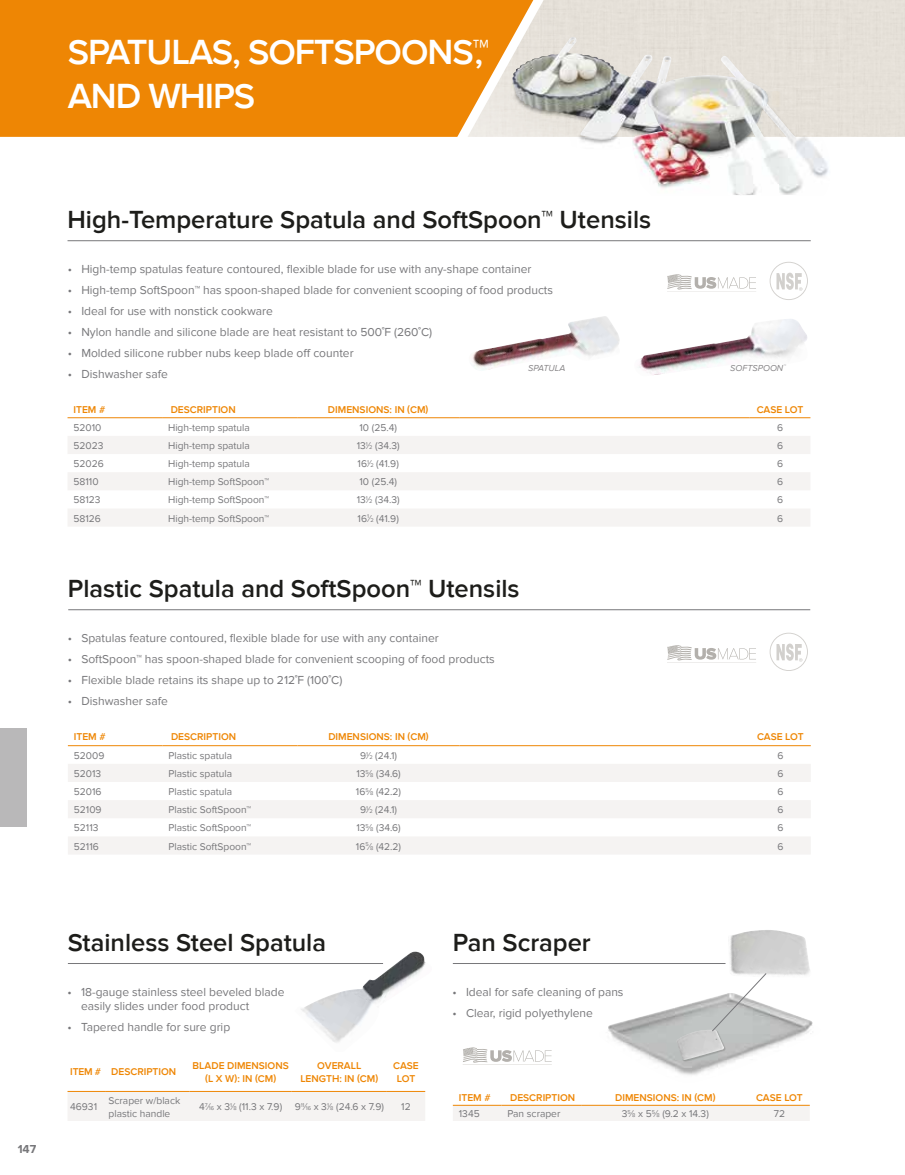
<style>
.page{position:relative;width:905px;height:1175px;background:#fff}
.page>*{position:absolute;margin:0;border:0;box-sizing:border-box;transform-origin:0 0}
.t1{font:600 36px/43.2px "Proxima Nova";letter-spacing:-.03em;color:#fff}
.t2{font:600 25.5px "Proxima Nova";color:#1d1d1a}
.t3{font:12px/14.4px "Proxima Nova";color:#77777a}
.t4{font:700 12px "Proxima Nova";color:#77777a}
.t5{font:10.2px/13.5px "Proxima Nova";color:#77777a}
.t6{font:600 10.2px/12.3px "Proxima Nova";color:#ee8604;text-align:center}
.t7{font:italic 9px "Proxima Nova";color:#888688}
.s1{font-size:5.55px}
</style>
<div class="page">
<div style="left:0;top:0;width:436px;height:137px;background:#ee8604"></div>
<svg style="left:436px;top:0;width:132px;height:137px;background:#eea64c"></svg>
<div style="left:0;top:728px;width:27px;height:98px;background:#b9b8b9"></div>
<img style="left:301px;top:951px;width:125px;height:92px">
<img style="left:608px;top:998px;width:205px;height:77px">
<div style="left:676px;top:1030px;width:49px;height:31px;background:#1d1d1a;opacity:.2"></div>
<img style="left:676px;top:1029px;width:48px;height:31px">
<img style="left:730px;top:930px;width:80px;height:46px">
<img style="left:472px;top:316px;width:148px;height:54px">
<img style="left:639px;top:319px;width:168px;height:56px">
<img style="left:508px;top:37px;width:190px;height:107px">
<img style="left:512px;top:37px;width:183px;height:103px">
<img style="left:634px;top:56px;width:193px;height:139px">
<hr style="left:68px;top:609px;width:742px;height:1px;background:#77777a">
<div style="left:68px;top:1090px;width:357px;height:30px;background:#f5f3f2"></div>
<hr style="left:68px;top:1091px;width:38px;height:1px;background:#ee8604">
<hr style="left:106px;top:1091px;width:84px;height:1px;background:#ee8604">
<hr style="left:190px;top:1091px;width:102px;height:1px;background:#ee8604">
<hr style="left:292px;top:1091px;width:95px;height:1px;background:#ee8604">
<hr style="left:387px;top:1091px;width:38px;height:1px;background:#ee8604">
<svg style="left:711px;top:973px;width:55px;height:58px"></svg>
<div style="left:453px;top:1105px;width:356px;height:15px;background:#f5f3f2"></div>
<hr style="left:453px;top:1104px;width:48px;height:1px;background:#ee8604">
<hr style="left:501px;top:1104px;width:80px;height:1px;background:#ee8604">
<hr style="left:581px;top:1104px;width:168px;height:1px;background:#ee8604">
<hr style="left:749px;top:1104px;width:60px;height:1px;background:#ee8604">
<hr style="left:68px;top:240px;width:742px;height:1px;background:#77777a">
<svg style="left:68px;top:418px;width:742px;height:1px"></svg>
<svg style="left:68px;top:436px;width:742px;height:90px;fill:#f5f3f2"></svg>
<hr style="left:68px;top:417px;width:94px;height:1px;background:#ee8604">
<hr style="left:162px;top:417px;width:135px;height:1px;background:#ee8604">
<hr style="left:297px;top:417px;width:162px;height:1px;background:#ee8604">
<hr style="left:459px;top:417px;width:290px;height:1px;background:#ee8604">
<hr style="left:749px;top:417px;width:61px;height:1px;background:#ee8604">
<svg style="left:68px;top:764px;width:742px;height:90px;fill:#f5f3f2"></svg>
<hr style="left:68px;top:745px;width:94px;height:1px;background:#ee8604">
<hr style="left:162px;top:745px;width:135px;height:1px;background:#ee8604">
<hr style="left:297px;top:745px;width:162px;height:1px;background:#ee8604">
<hr style="left:459px;top:745px;width:291px;height:1px;background:#ee8604">
<hr style="left:750px;top:745px;width:60px;height:1px;background:#ee8604">
<hr style="left:68px;top:963px;width:315px;height:1px;background:#77777a">
<hr style="left:453px;top:963px;width:272px;height:1px;background:#77777a">
<svg style="left:769px;top:262px;width:38px;height:38px"></svg>
<svg style="left:769px;top:632px;width:38px;height:39px"></svg>
<svg style="left:667px;top:274px;width:89px;height:16px"></svg>
<svg style="left:667px;top:645px;width:89px;height:16px"></svg>
<svg style="left:463px;top:1047px;width:88px;height:16px"></svg>
<h1 class="t1" style="left:68px;top:31px;width:423px">SPATULAS, SOFTSPOONS™,<br>AND WHIPS</h1>
<h2 class="t2" style="left:68px;top:205px;width:585px">High-Temperature Spatula and SoftSpoon™ Utensils</h2>
<p class="t3" style="left:68px;top:262px;width:465px">• High-temp spatulas feature contoured, flexible blade for use with any-shape container</p>
<p class="t3" style="left:68px;top:283px;width:486px">• High-temp SoftSpoon™ has spoon-shaped blade for convenient scooping of food products</p>
<p class="t3" style="left:68px;top:304px;width:207px">• Ideal for use with nonstick cookware</p>
<p class="t3" style="left:68px;top:325px;width:366px">• Nylon handle and silicone blade are heat resistant to 500˚F (260˚C)</p>
<p class="t3" style="left:68px;top:346px;width:287px">• Molded silicone rubber nubs keep blade off counter</p>
<p class="t3" style="left:68px;top:367px;width:102px">• Dishwasher safe</p>
<p class="t7" style="left:528px;top:363px;width:39px">SPATULA</p>
<p class="t7" style="left:730px;top:363px;width:57px">SOFTSPOON<sup>™</sup></p>
<p class="t6" style="left:74px;top:403px;width:33px">ITEM #</p>
<p class="t6" style="left:171px;top:403px;width:67px">DESCRIPTION</p>
<p class="t6" style="left:328px;top:403px;width:102px">DIMENSIONS: IN (CM)</p>
<p class="t6" style="left:756px;top:403px;width:48px">CASE LOT</p>
<p class="t5" style="left:74px;top:421px;width:29px">52010</p>
<p class="t5" style="left:168px;top:421px;width:83px">High-temp spatula</p>
<p class="t5" style="left:359px;top:421px;width:39px">10 (25.4)</p>
<p class="t5" style="left:777px;top:421px;width:8px">6</p>
<p class="t5" style="left:74px;top:439px;width:31px">52023</p>
<p class="t5" style="left:168px;top:439px;width:83px">High-temp spatula</p>
<p class="t5" style="left:357px;top:439px;width:44px">13<sup>1</sup>⁄<span class="s1">2</span> (34.3)</p>
<p class="t5" style="left:777px;top:439px;width:8px">6</p>
<p class="t5" style="left:74px;top:457px;width:32px">52026</p>
<p class="t5" style="left:168px;top:457px;width:83px">High-temp spatula</p>
<p class="t5" style="left:357px;top:457px;width:43px">16<sup>1</sup>⁄<span class="s1">2</span> (41.9)</p>
<p class="t5" style="left:777px;top:457px;width:8px">6</p>
<p class="t5" style="left:74px;top:475px;width:27px">58110</p>
<p class="t5" style="left:168px;top:475px;width:102px">High-temp SoftSpoon™</p>
<p class="t5" style="left:359px;top:475px;width:39px">10 (25.4)</p>
<p class="t5" style="left:777px;top:475px;width:8px">6</p>
<p class="t5" style="left:74px;top:493px;width:29px">58123</p>
<p class="t5" style="left:168px;top:493px;width:102px">High-temp SoftSpoon™</p>
<p class="t5" style="left:357px;top:493px;width:44px">13<sup>1</sup>⁄<span class="s1">2</span> (34.3)</p>
<p class="t5" style="left:777px;top:493px;width:8px">6</p>
<p class="t5" style="left:74px;top:511px;width:29px">58126</p>
<p class="t5" style="left:168px;top:511px;width:102px">High-temp SoftSpoon™</p>
<p class="t5" style="left:357px;top:511px;width:43px">16<sup>1</sup>⁄<span class="s1">2</span> (41.9)</p>
<p class="t5" style="left:777px;top:511px;width:8px">6</p>
<h2 class="t2" style="left:68px;top:574px;width:453px">Plastic Spatula and SoftSpoon™ Utensils</h2>
<p class="t3" style="left:68px;top:630px;width:372px">• Spatulas feature contoured, flexible blade for use with any container</p>
<p class="t3" style="left:68px;top:652px;width:428px">• SoftSpoon™ has spoon-shaped blade for convenient scooping of food products</p>
<p class="t3" style="left:68px;top:673px;width:276px">• Flexible blade retains its shape up to 212˚F (100˚C)</p>
<p class="t3" style="left:68px;top:694px;width:102px">• Dishwasher safe</p>
<p class="t6" style="left:74px;top:731px;width:33px">ITEM #</p>
<p class="t6" style="left:171px;top:731px;width:67px">DESCRIPTION</p>
<p class="t6" style="left:328px;top:731px;width:102px">DIMENSIONS: IN (CM)</p>
<p class="t6" style="left:757px;top:731px;width:48px">CASE LOT</p>
<p class="t5" style="left:74px;top:749px;width:32px">52009</p>
<p class="t5" style="left:168px;top:749px;width:65px">Plastic spatula</p>
<p class="t5" style="left:360px;top:749px;width:39px">9<sup>1</sup>⁄<span class="s1">2</span> (24.1)</p>
<p class="t5" style="left:777px;top:749px;width:8px">6</p>
<p class="t5" style="left:74px;top:767px;width:29px">52013</p>
<p class="t5" style="left:168px;top:767px;width:65px">Plastic spatula</p>
<p class="t5" style="left:356px;top:767px;width:46px">13<sup>5</sup>⁄<span class="s1">8</span> (34.6)</p>
<p class="t5" style="left:777px;top:767px;width:8px">6</p>
<p class="t5" style="left:74px;top:785px;width:29px">52016</p>
<p class="t5" style="left:168px;top:785px;width:65px">Plastic spatula</p>
<p class="t5" style="left:356px;top:785px;width:47px">16<sup>5</sup>⁄<span class="s1">8</span> (42.2)</p>
<p class="t5" style="left:777px;top:785px;width:8px">6</p>
<p class="t5" style="left:74px;top:803px;width:29px">52109</p>
<p class="t5" style="left:168px;top:803px;width:84px">Plastic SoftSpoon™</p>
<p class="t5" style="left:360px;top:803px;width:39px">9<sup>1</sup>⁄<span class="s1">2</span> (24.1)</p>
<p class="t5" style="left:777px;top:803px;width:8px">6</p>
<p class="t5" style="left:74px;top:821px;width:26px">52113</p>
<p class="t5" style="left:168px;top:821px;width:84px">Plastic SoftSpoon™</p>
<p class="t5" style="left:356px;top:821px;width:46px">13<sup>5</sup>⁄<span class="s1">8</span> (34.6)</p>
<p class="t5" style="left:777px;top:821px;width:8px">6</p>
<p class="t5" style="left:74px;top:839px;width:26px">52116</p>
<p class="t5" style="left:168px;top:839px;width:84px">Plastic SoftSpoon™</p>
<p class="t5" style="left:356px;top:839px;width:47px">16<sup>5</sup>⁄<span class="s1">8</span> (42.2)</p>
<p class="t5" style="left:777px;top:839px;width:8px">6</p>
<p class="t4" style="left:18px;top:1141px;width:20px">147</p>
<h2 class="t2" style="left:68px;top:927px;width:260px">Stainless Steel Spatula</h2>
<h2 class="t2" style="left:453px;top:927px;width:139px">Pan Scraper</h2>
<p class="t3" style="left:81px;top:984px;width:205px;text-indent:-14px">• 18-gauge stainless steel beveled blade easily slides under food product</p>
<p class="t3" style="left:68px;top:1020px;width:164px">• Tapered handle for sure grip</p>
<p class="t6" style="left:70px;top:1066px;width:108px">ITEM # DESCRIPTION</p>
<p class="t6" style="left:193px;top:1060px;width:98px">BLADE DIMENSIONS (L X W): IN (CM)</p>
<p class="t6" style="left:300px;top:1060px;width:79px">OVERALL<br>LENGTH: IN (CM)</p>
<p class="t6" style="left:393px;top:1060px;width:27px">CASE<br>LOT</p>
<p class="t5" style="left:70px;top:1100px;width:28px">46931</p>
<p class="t5" style="left:109px;top:1093px;width:73px">Scraper w/black plastic handle</p>
<p class="t5" style="left:199px;top:1100px;width:186px">4<sup>7</sup>⁄<span class="s1">16</span> x 3<sup>1</sup>⁄<span class="s1">8</span> (11.3 x 7.9) 9<sup>11</sup>⁄<span class="s1">16</span> x 3<sup>1</sup>⁄<span class="s1">8</span> (24.6 x 7.9)</p>
<p class="t5" style="left:401px;top:1100px;width:11px">12</p>
<p class="t3" style="left:452px;top:984px;width:172px">• Ideal for safe cleaning of pans</p>
<p class="t3" style="left:452px;top:1005px;width:142px">• Clear, rigid polyethylene</p>
<p class="t6" style="left:459px;top:1092px;width:33px">ITEM #</p>
<p class="t6" style="left:510px;top:1092px;width:67px">DESCRIPTION</p>
<p class="t6" style="left:615px;top:1092px;width:102px">DIMENSIONS: IN (CM)</p>
<p class="t6" style="left:756px;top:1092px;width:48px">CASE LOT</p>
<p class="t5" style="left:459px;top:1107px;width:22px">1345</p>
<p class="t5" style="left:507px;top:1107px;width:54px">Pan scraper</p>
<p class="t5" style="left:622px;top:1107px;width:88px">3<sup>5</sup>⁄<span class="s1">8</span> x 5<sup>5</sup>⁄<span class="s1">8</span> (9.2 x 14.3)</p>
<p class="t5" style="left:773px;top:1107px;width:13px">72</p>
</div>
